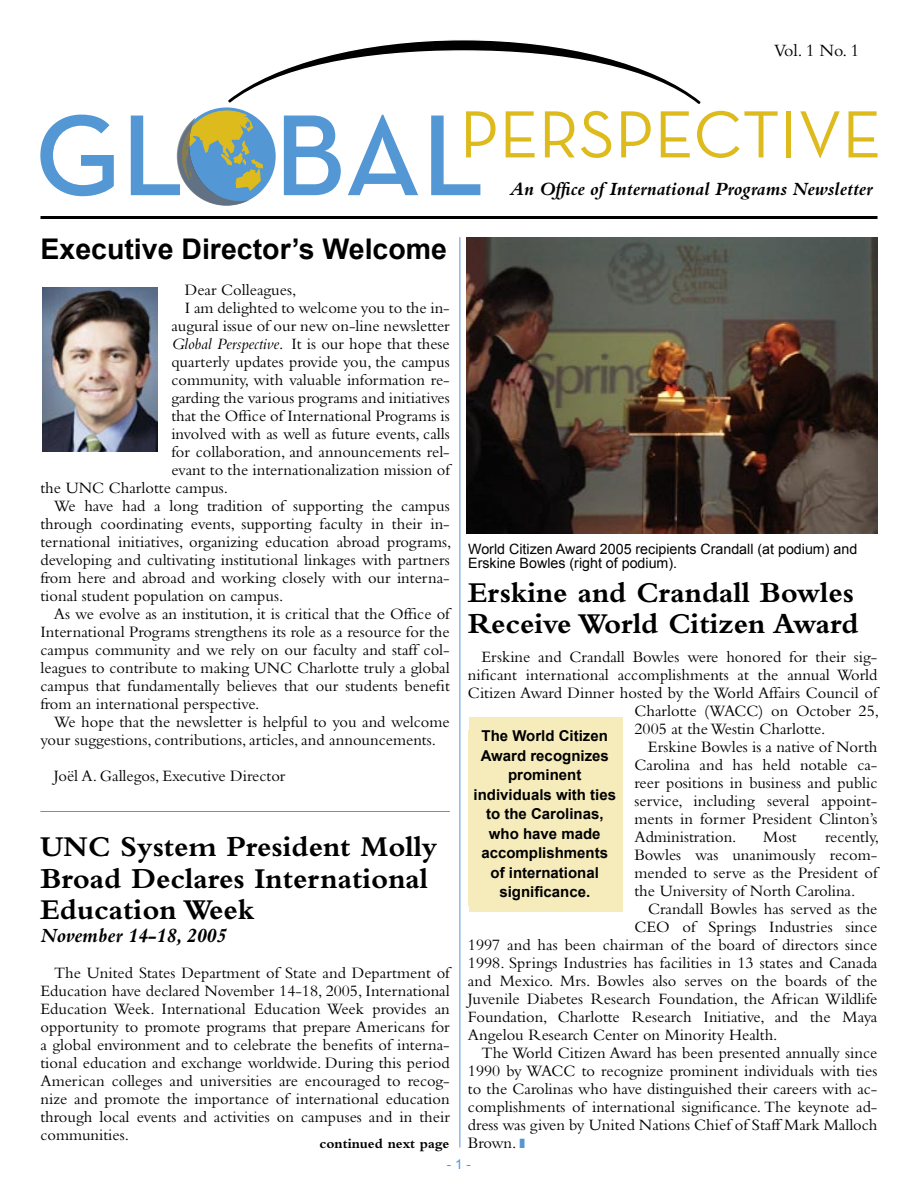
<style>
.page{position:relative;width:918px;height:1188px;background:#fff}
.page>*{position:absolute;margin:0;border:0;box-sizing:border-box;transform-origin:0 0}
.t1{font:700 30px/31.5px "Bembo";color:#000}
.t2{font:700 28.5px "Arial";color:#000}
.t3{font:italic 700 21px "Bembo";color:#000}
.t4{font:italic 700 19.5px "Bembo";color:#000}
.t5{font:18px "Bembo";color:#000}
.t6{font:16.5px/18px "Bembo";color:#000;text-align:justify}
.t7{font:700 15px/19.5px "Arial";color:#000;text-align:center}
.t8{font:14.25px/14.2px "Arial";color:#000}
.t9{font:700 14.25px "Bembo";color:#000}
.t10{font:13.5px "Arial";color:#5397d4}
.s1{font-style:italic}
.s2{color:#5397d4}
</style>
<div class="page">
<div style="left:786px;top:111px;width:5px;height:46px;background:#debb1d"></div>
<svg style="left:800px;top:111px;width:40px;height:47px"></svg>
<svg style="left:849px;top:111px;width:29px;height:46px"></svg>
<svg style="left:40px;top:115px;width:74px;height:81px"></svg>
<svg style="left:131px;top:40px;width:647px;height:166px"></svg>
<hr style="left:40px;top:216px;width:838px;height:3px;background:#000">
<img style="left:42px;top:288px;width:116px;height:164px">
<img style="left:466px;top:237px;width:412px;height:296px">
<div style="left:469px;top:717px;width:153px;height:195px;background:#f5ebbb"></div>
<hr style="left:460px;top:237px;width:1px;height:911px;background:#5397d4">
<hr style="left:41px;top:811px;width:409px;height:1px;background:#5397d4">
<p class="t5" style="left:774px;top:40px;width:87px">Vol. 1 No. 1</p>
<p class="t4" style="left:510px;top:178px;width:364px">An Office of International Programs Newsletter</p>
<h2 class="t2" style="left:40px;top:233px;width:408px">Executive Director’s Welcome</h2>
<p class="t6" style="left:185px;top:280px;width:113px">Dear Colleagues,</p>
<p class="t6" style="left:185px;top:298px;width:266px">I am delighted to welcome you to the in-</p>
<p class="t6" style="left:171px;top:316px;width:280px">augural issue of our new on-line newsletter</p>
<p class="t6" style="left:171px;top:334px;width:280px"><span class="s1">Global Perspective</span>. It is our hope that these</p>
<p class="t6" style="left:171px;top:352px;width:280px">quarterly updates provide you, the campus</p>
<p class="t6" style="left:171px;top:370px;width:280px">community, with valuable information re-</p>
<p class="t6" style="left:171px;top:388px;width:280px">garding the various programs and initiatives</p>
<p class="t6" style="left:171px;top:406px;width:280px">that the Office of International Programs is</p>
<p class="t6" style="left:171px;top:424px;width:280px">involved with as well as future events, calls</p>
<p class="t6" style="left:171px;top:442px;width:280px">for collaboration, and announcements rel-</p>
<p class="t6" style="left:171px;top:460px;width:280px">evant to the internationalization mission of</p>
<p class="t6" style="left:40px;top:478px;width:189px">the UNC Charlotte campus.</p>
<p class="t6" style="left:54px;top:496px;width:397px">We have had a long tradition of supporting the campus</p>
<p class="t6" style="left:40px;top:514px;width:411px">through coordinating events, supporting faculty in their in-</p>
<p class="t6" style="left:40px;top:532px;width:412px">ternational initiatives, organizing education abroad programs,</p>
<p class="t6" style="left:40px;top:550px;width:411px">developing and cultivating institutional linkages with partners</p>
<p class="t6" style="left:40px;top:568px;width:411px">from here and abroad and working closely with our interna-</p>
<p class="t6" style="left:40px;top:586px;width:244px">tional student population on campus.</p>
<p class="t6" style="left:54px;top:604px;width:397px">As we evolve as an institution, it is critical that the Office of</p>
<p class="t6" style="left:40px;top:622px;width:411px">International Programs strengthens its role as a resource for the</p>
<p class="t6" style="left:40px;top:640px;width:411px">campus community and we rely on our faculty and staff col-</p>
<p class="t6" style="left:40px;top:658px;width:411px">leagues to contribute to making UNC Charlotte truly a global</p>
<p class="t6" style="left:40px;top:676px;width:411px">campus that fundamentally believes that our students benefit</p>
<p class="t6" style="left:40px;top:694px;width:220px">from an international perspective.</p>
<p class="t6" style="left:54px;top:712px;width:397px">We hope that the newsletter is helpful to you and welcome</p>
<p class="t6" style="left:40px;top:730px;width:397px">your suggestions, contributions, articles, and announcements.</p>
<p class="t6" style="left:54px;top:766px;width:233px">Joël A. Gallegos, Executive Director</p>
<h1 class="t1" style="left:40px;top:831px;width:398px">UNC System President Molly<br>Broad Declares International<br>Education Week</h1>
<p class="t3" style="left:40px;top:924px;width:187px">November 14-18, 2005</p>
<p class="t6" style="left:40px;top:963px;width:411px;text-indent:14px">The United States Department of State and Department of Education have declared November 14-18, 2005, International Education Week. International Education Week provides an opportunity to promote programs that prepare Americans for a global environment and to celebrate the benefits of interna&shy;tional education and exchange worldwide. During this period American colleges and universities are encouraged to recog&shy;nize and promote the importance of international education through local events and activities on campuses and in their communities.</p>
<p class="t9" style="left:319px;top:1136px;width:131px">continued next page</p>
<p class="t8" style="left:468px;top:542px;width:391px">World Citizen Award 2005 recipients Crandall (at podium) and<br>Erskine Bowles (right of podium).</p>
<h1 class="t1" style="left:468px;top:576px;width:392px">Erskine and Crandall Bowles<br>Receive World Citizen Award</h1>
<p class="t6" style="left:482px;top:648px;width:398px">Erskine and Crandall Bowles were honored for their sig-</p>
<p class="t6" style="left:468px;top:666px;width:411px">nificant international accomplishments at the annual World</p>
<p class="t6" style="left:468px;top:684px;width:411px">Citizen Award Dinner hosted by the World Affairs Council of</p>
<p class="t6" style="left:634px;top:702px;width:246px">Charlotte (WACC) on October 25,</p>
<p class="t6" style="left:634px;top:720px;width:192px">2005 at the Westin Charlotte.</p>
<p class="t6" style="left:648px;top:738px;width:231px">Erskine Bowles is a native of North</p>
<p class="t6" style="left:634px;top:756px;width:245px">Carolina and has held notable ca-</p>
<p class="t6" style="left:634px;top:774px;width:245px">reer positions in business and public</p>
<p class="t6" style="left:634px;top:792px;width:245px">service, including several appoint-</p>
<p class="t6" style="left:634px;top:810px;width:245px">ments in former President Clinton’s</p>
<p class="t6" style="left:634px;top:828px;width:104px">Administration.</p>
<p class="t6" style="left:763px;top:828px;width:35px">Most</p>
<p class="t7" style="left:474px;top:726px;width:144px">The World Citizen<br>Award recognizes prominent individuals with ties to the Carolinas, who have made accomplishments of international significance.</p>
<p class="t6" style="left:634px;top:828px;width:246px;text-indent:191px">recently, Bowles was unanimously recom&shy;mended to serve as the President of the University of North Carolina.</p>
<p class="t6" style="left:648px;top:900px;width:231px">Crandall Bowles has served as the</p>
<p class="t6" style="left:634px;top:918px;width:245px">CEO of Springs Industries since</p>
<p class="t6" style="left:468px;top:936px;width:411px">1997 and has been chairman of the board of directors since</p>
<p class="t6" style="left:468px;top:954px;width:411px">1998. Springs Industries has facilities in 13 states and Canada</p>
<p class="t6" style="left:468px;top:972px;width:411px">and Mexico. Mrs. Bowles also serves on the boards of the</p>
<p class="t6" style="left:468px;top:990px;width:411px">Juvenile Diabetes Research Foundation, the African Wildlife</p>
<p class="t6" style="left:468px;top:1008px;width:411px">Foundation, Charlotte Research Initiative, and the Maya</p>
<p class="t6" style="left:468px;top:1026px;width:311px">Angelou Research Center on Minority Health.</p>
<p class="t6" style="left:482px;top:1044px;width:397px">The World Citizen Award has been presented annually since</p>
<p class="t6" style="left:468px;top:1062px;width:411px">1990 by WACC to recognize prominent individuals with ties</p>
<p class="t6" style="left:468px;top:1080px;width:411px">to the Carolinas who have distinguished their careers with ac-</p>
<p class="t6" style="left:468px;top:1098px;width:411px">complishments of international significance. The keynote ad-</p>
<p class="t6" style="left:468px;top:1116px;width:411px">dress was given by United Nations Chief of Staff Mark Malloch</p>
<p class="t6" style="left:468px;top:1134px;width:59px">Brown. <span class="s2">❚</span></p>
<p class="t10" style="left:447px;top:1157px;width:26px">- 1 -</p>
</div>
